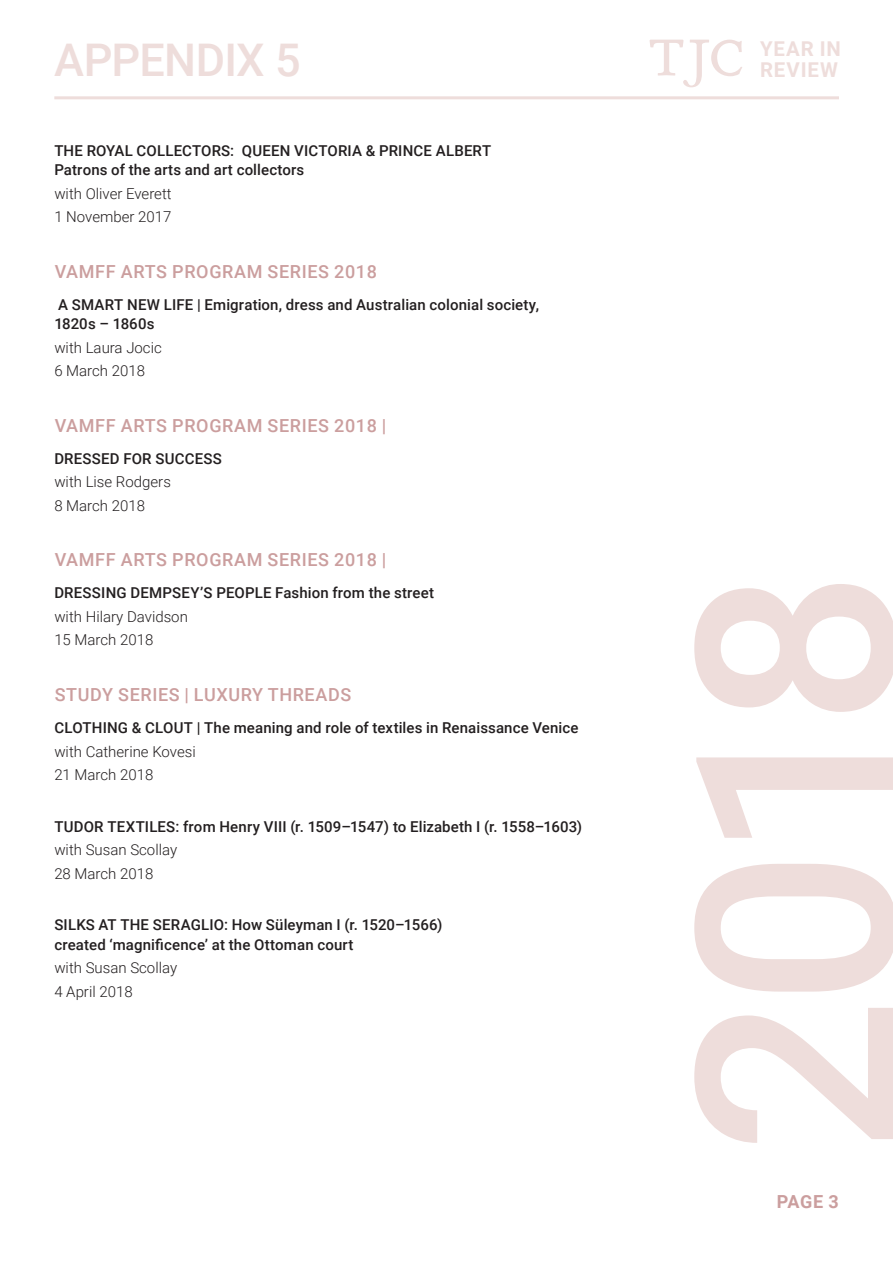
<style>
.page{position:relative;width:893px;height:1263px;background:#fff}
.page>*{position:absolute;margin:0;border:0;box-sizing:border-box;transform-origin:0 0}
.t1{font:500 45px "Roboto";letter-spacing:-.015em;color:#eedddb}
.t2{font:700 20.4px "Roboto";letter-spacing:.045em;color:#eedddb}
.t3{font:500 18px "Roboto";letter-spacing:.035em;color:#cb9e9e}
.t4{font:700 18px "Roboto";color:#cb9e9e}
.t5{font:500 15px/19.5px "Roboto";letter-spacing:.01em;color:#231f20}
.t6{font:300 15px/23.5px "Roboto";color:#231f20}
</style>
<div class="page">
<svg style="left:694px;top:584px;width:199px;height:559px"></svg>
<svg style="left:649px;top:40px;width:93px;height:47px"></svg>
<hr style="left:54px;top:96px;width:785px;height:3px;background:#eedddb">
<h1 class="t1" style="left:54px;top:28px;width:248px">APPENDIX 5</h1>
<p class="t5" style="left:54px;top:140px;width:438px">THE ROYAL COLLECTORS: QUEEN VICTORIA &amp; PRINCE ALBERT<br>Patrons of the arts and art collectors</p>
<p class="t6" style="left:54px;top:181px;width:119px">with Oliver Everett<br>1 November 2017</p>
<p class="t3" style="left:55px;top:259px;width:324px">VAMFF ARTS PROGRAM SERIES 2018</p>
<p class="t5" style="left:54px;top:294px;width:486px">A SMART NEW LIFE | Emigration, dress and Australian colonial society,<br>1820s – 1860s</p>
<p class="t6" style="left:54px;top:335px;width:109px">with Laura Jocic<br>6 March 2018</p>
<p class="t3" style="left:55px;top:413px;width:333px">VAMFF ARTS PROGRAM SERIES 2018 |</p>
<p class="t5" style="left:54px;top:448px;width:169px">DRESSED FOR SUCCESS</p>
<p class="t6" style="left:54px;top:470px;width:118px">with Lise Rodgers<br>8 March 2018</p>
<p class="t3" style="left:55px;top:547px;width:333px">VAMFF ARTS PROGRAM SERIES 2018 |</p>
<p class="t5" style="left:54px;top:583px;width:381px">DRESSING DEMPSEY’S PEOPLE Fashion from the street</p>
<p class="t6" style="left:54px;top:604px;width:135px">with Hilary Davidson<br>15 March 2018</p>
<p class="t3" style="left:55px;top:682px;width:298px">STUDY SERIES | LUXURY THREADS</p>
<p class="t5" style="left:54px;top:717px;width:526px">CLOTHING &amp; CLOUT | The meaning and role of textiles in Renaissance Venice</p>
<p class="t6" style="left:54px;top:739px;width:143px">with Catherine Kovesi<br>21 March 2018</p>
<p class="t5" style="left:54px;top:816px;width:529px">TUDOR TEXTILES: from Henry VIII (r. 1509–1547) to Elizabeth I (r. 1558–1603)</p>
<p class="t6" style="left:54px;top:837px;width:124px">with Susan Scollay<br>28 March 2018</p>
<p class="t5" style="left:54px;top:914px;width:390px">SILKS AT THE SERAGLIO: How Süleyman I (r. 1520–1566) created ‘magnificence’ at the Ottoman court</p>
<p class="t6" style="left:54px;top:955px;width:124px">with Susan Scollay<br>4 April 2018</p>
<h2 class="t2" style="left:760px;top:35px;width:82px">YEAR IN</h2>
<h2 class="t2" style="left:760px;top:55px;width:80px">REVIEW</h2>
<p class="t4" style="left:777px;top:1189px;width:63px">PAGE 3</p>
</div>
